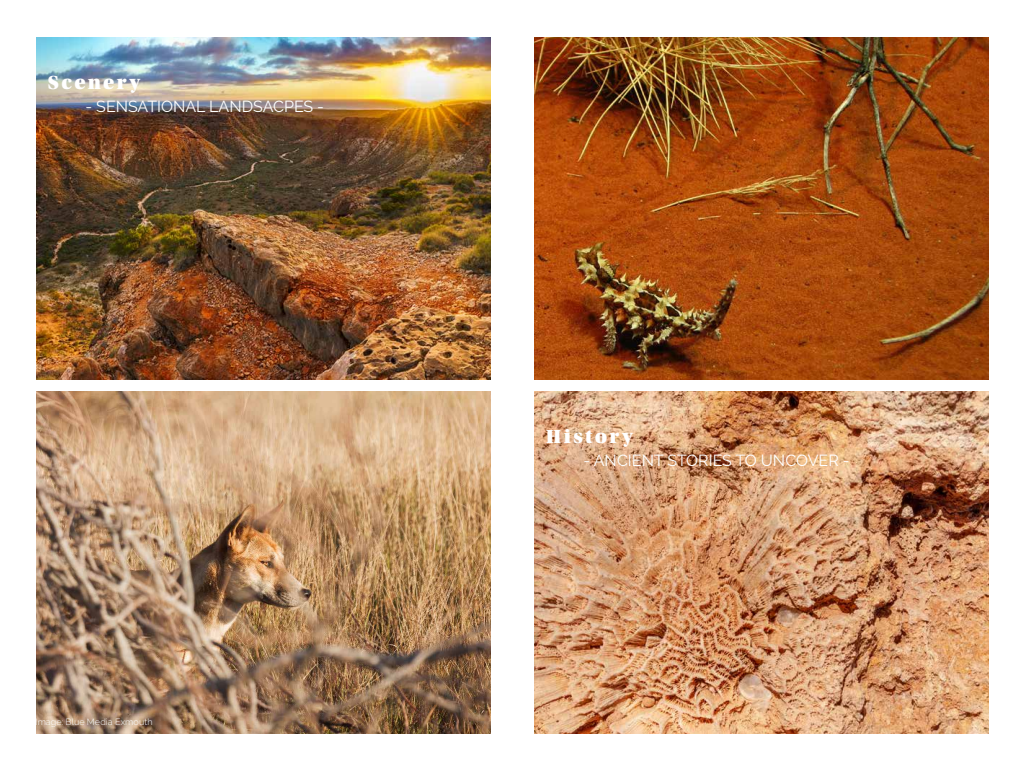
<style>
.page{position:relative;width:1024px;height:768px;background:#fff}
.page>*{position:absolute;margin:0;border:0;box-sizing:border-box;transform-origin:0 0}
.t1{font:20px "Utopia Std Black Headline";letter-spacing:.125em;color:#fff}
.t2{font:16px "Raleway";color:#fff}
.t3{font:300 9px "Raleway";letter-spacing:.01em;color:#fff}
</style>
<div class="page">
<img style="left:36px;top:38px;width:454px;height:342px">
<img style="left:534px;top:38px;width:454px;height:342px">
<img style="left:36px;top:392px;width:454px;height:341px">
<img style="left:534px;top:392px;width:454px;height:342px">
<p class="t1" style="left:48px;top:72px;width:93px">Scenery</p>
<p class="t2" style="left:86px;top:97px;width:240px">- SENSATIONAL LANDSACPES -</p>
<p class="t3" style="left:36px;top:717px;width:119px">Image: Blue Media Exmouth</p>
<p class="t1" style="left:546px;top:426px;width:88px">History</p>
<p class="t2" style="left:584px;top:451px;width:268px">- ANCIENT STORIES TO UNCOVER -</p>
</div>
